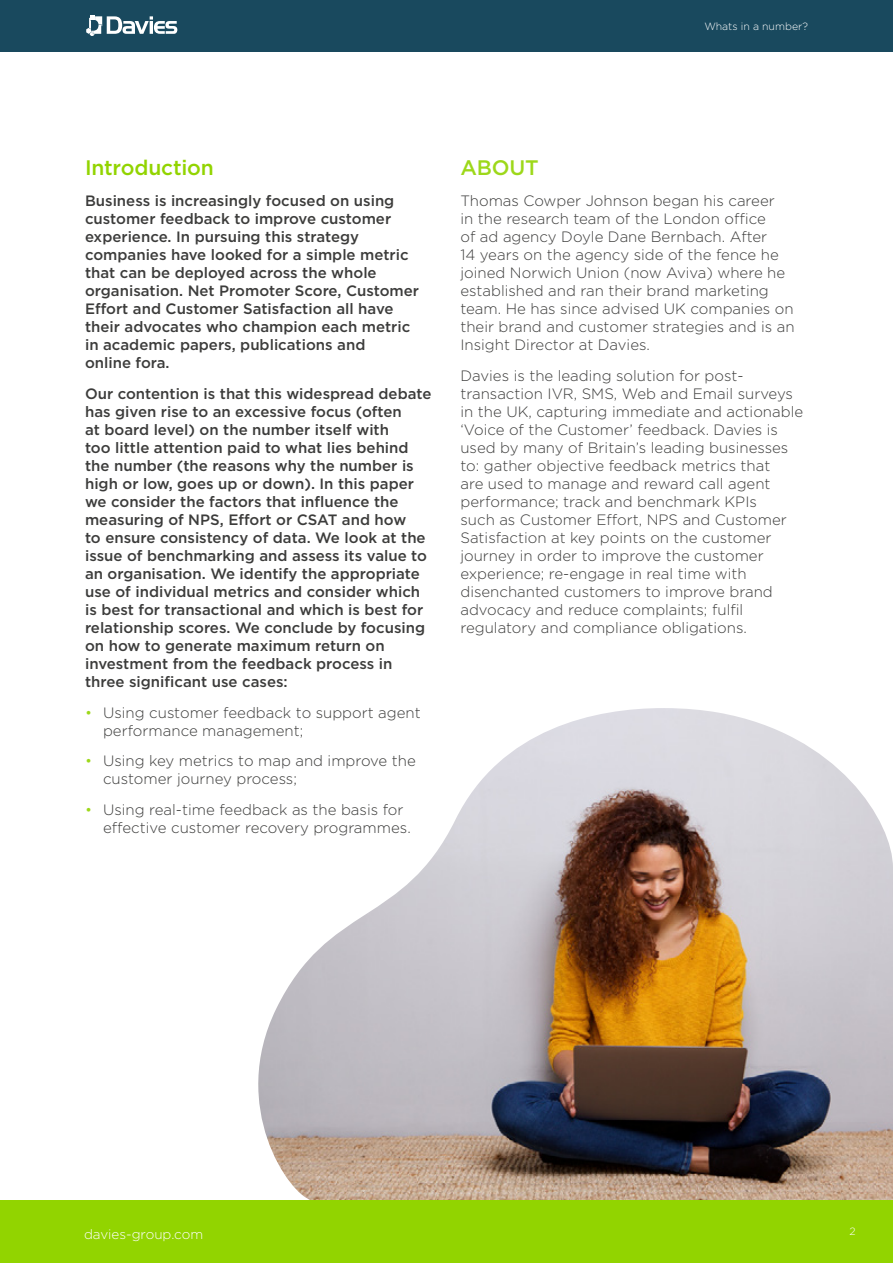
<style>
.page{position:relative;width:893px;height:1263px;background:#fff}
.page>*{position:absolute;margin:0;border:0;box-sizing:border-box;transform-origin:0 0}
.t1{font:500 21px "Gotham";letter-spacing:-.01em;color:#92d400}
.t2{font:500 21px "Gotham";letter-spacing:-.01em;color:#9dd81a}
.t3{font:300 15px/18px "Gotham";color:#3c3c3b}
.t4{font:500 15px/18px "Gotham";color:#3c3c3b}
.t5{font:300 13.5px "Gotham";color:#fff}
.t6{font:300 10.5px "Gotham";color:#fff}
.s1{color:#9dd81a}
</style>
<div class="page">
<div style="left:0;top:0;width:893px;height:51px;background:#19495e"></div>
<svg style="left:86px;top:15px;width:91px;height:21px"></svg>
<img style="left:258px;top:708px;width:635px;height:492px">
<div style="left:0;top:1200px;width:893px;height:63px;background:#92d400"></div>
<p class="t6" style="left:704px;top:20px;width:105px">Whats in a number?</p>
<h1 class="t1" style="left:85px;top:154px;width:130px">Introduction</h1>
<p class="t4" style="left:85px;top:191px;width:336px">Business is increasingly focused on using customer feedback to improve customer experience. In pursuing this strategy companies have looked for a simple metric that can be deployed across the whole organisation. Net Promoter Score, Customer Effort and Customer Satisfaction all have their advocates who champion each metric in academic papers, publications and<br>online fora.</p>
<p class="t4" style="left:85px;top:384px;width:348px">Our contention is that this widespread debate has given rise to an excessive focus (often<br>at board level) on the number itself with<br>too little attention paid to what lies behind the number (the reasons why the number is high or low, goes up or down). In this paper we consider the factors that influence the measuring of NPS, Effort or CSAT and how<br>to ensure consistency of data. We look at the issue of benchmarking and assess its value to an organisation. We identify the appropriate use of individual metrics and consider which is best for transactional and which is best for relationship scores. We conclude by focusing on how to generate maximum return on investment from the feedback process in three significant use cases:</p>
<p class="t3" style="left:103px;top:703px;width:319px;text-indent:-18px"><span class="s1">•</span> Using customer feedback to support agent performance management;</p>
<p class="t3" style="left:103px;top:751px;width:314px;text-indent:-18px"><span class="s1">•</span> Using key metrics to map and improve the customer journey process;</p>
<p class="t3" style="left:103px;top:800px;width:309px;text-indent:-18px"><span class="s1">•</span> Using real-time feedback as the basis for effective customer recovery programmes.</p>
<h1 class="t2" style="left:460px;top:154px;width:80px">ABOUT</h1>
<p class="t3" style="left:460px;top:191px;width:336px">Thomas Cowper Johnson began his career<br>in the research team of the London office<br>of ad agency Doyle Dane Bernbach. After<br>14 years on the agency side of the fence he joined Norwich Union (now Aviva) where he established and ran their brand marketing team. He has since advised UK companies on their brand and customer strategies and is an Insight Director at Davies.</p>
<p class="t3" style="left:460px;top:366px;width:344px">Davies is the leading solution for post&shy;transaction IVR, SMS, Web and Email surveys in the UK, capturing immediate and actionable ‘Voice of the Customer’ feedback. Davies is used by many of Britain’s leading businesses to: gather objective feedback metrics that<br>are used to manage and reward call agent performance; track and benchmark KPIs<br>such as Customer Effort, NPS and Customer Satisfaction at key points on the customer journey in order to improve the customer experience; re-engage in real time with disenchanted customers to improve brand advocacy and reduce complaints; fulfil regulatory and compliance obligations.</p>
<p class="t5" style="left:84px;top:1225px;width:121px">davies-group.com</p>
<p class="t6" style="left:849px;top:1225px;width:8px">2</p>
</div>
